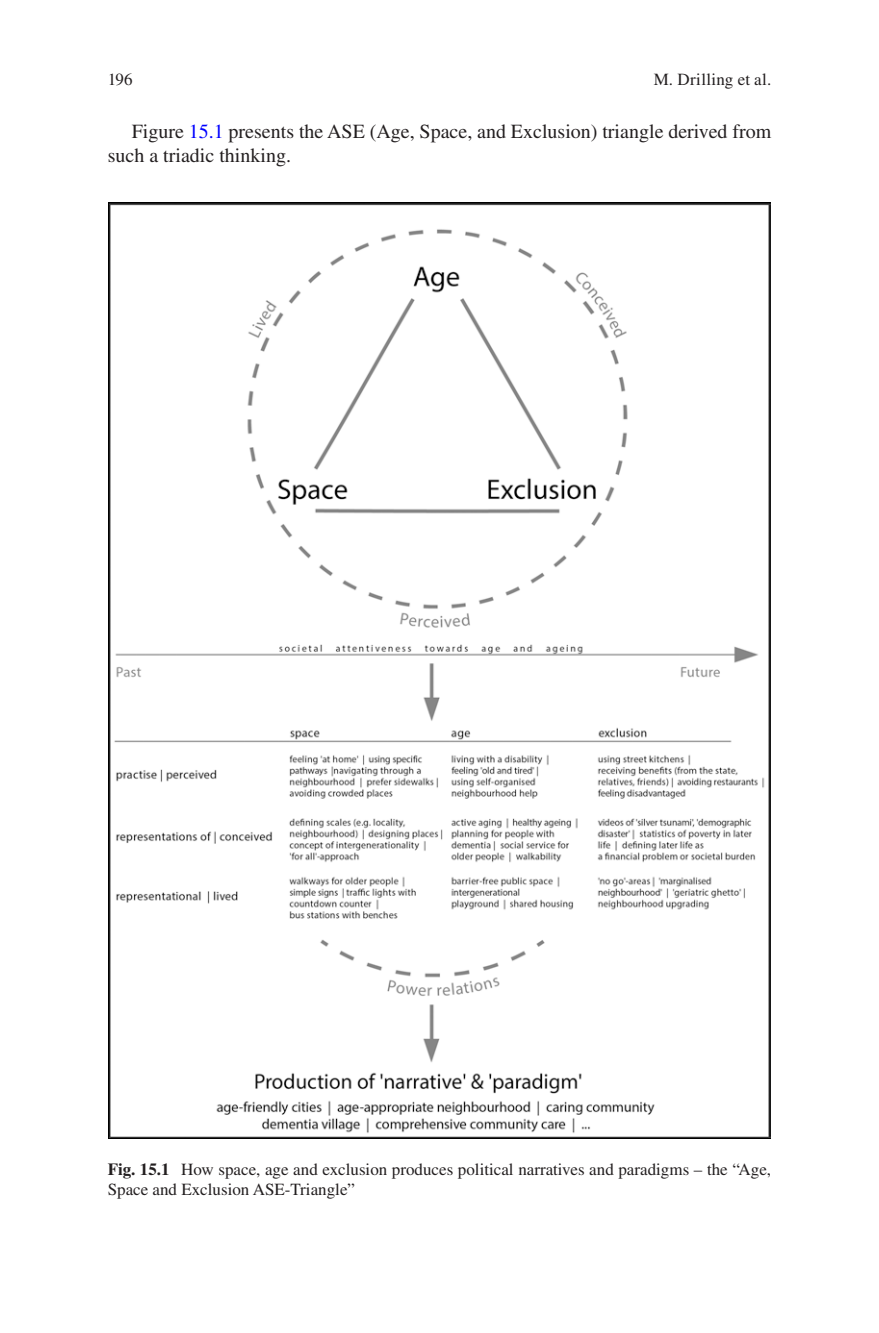
<style>
.page{position:relative;width:879px;height:1333px;background:#fff}
.page>*{position:absolute;margin:0;border:0;box-sizing:border-box;transform-origin:0 0}
.t1{font:20px/24px "Times LT Std";color:#231f20}
.t2{font:17px/20px "Times LT Std";color:#231f20}
.t3{font:17px "Times LT Std Roman 2";letter-spacing:.02em;color:#231f20}
.s1{color:#00f}
.s2{font-weight:700}
</style>
<div class="page">
<img style="left:109px;top:202px;width:661px;height:936px">
<p class="t2" style="left:108px;top:69px;width:27px">196</p>
<p class="t1" style="left:108px;top:119px;width:665px;text-indent:24px">Figure <span class="s1">15.1</span> presents the ASE (Age, Space, and Exclusion) triangle derived from such a triadic thinking.</p>
<p class="t3" style="left:654px;top:70px;width:119px">M. Drilling et al.</p>
<p class="t2" style="left:108px;top:1158px;width:665px"><span class="s2">Fig. 15.1</span> How space, age and exclusion produces political narratives and paradigms – the “Age,<br>Space and Exclusion ASE-Triangle”</p>
</div>
